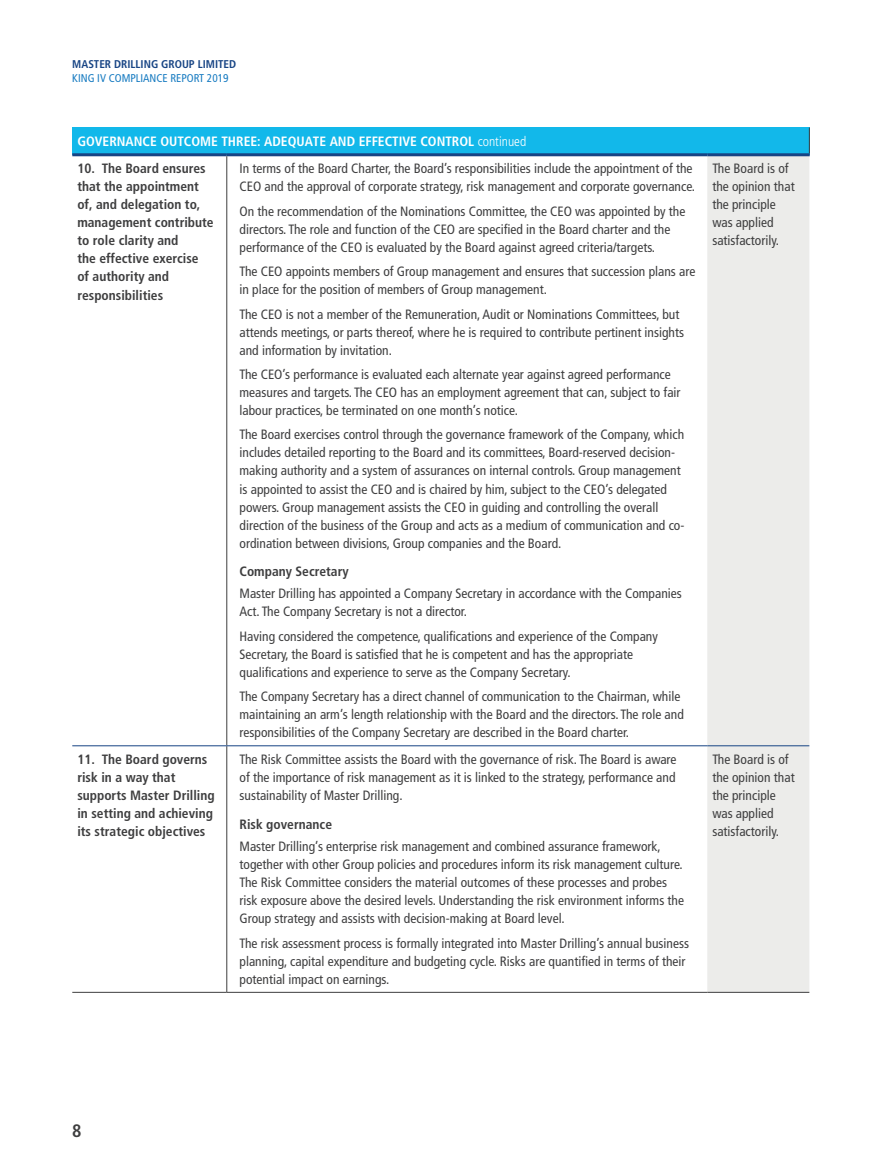
<style>
.page{position:relative;width:893px;height:1170px;background:#fff}
.page>*{position:absolute;margin:0;border:0;box-sizing:border-box;transform-origin:0 0}
.t1{font:700 condensed 18px "Frutiger LT Std";color:#3e3e3f}
._2019_body_9pt_aj{font:condensed 13.5px/18px "Frutiger LT Std";color:#3e3e3f}
._2019_body_9pt_aj-2{font:700 condensed 13.5px/18px "Frutiger LT Std";color:#3e3e3f}
._2019_body_9pt_aj-3{font:700 condensed 13.5px "Frutiger LT Std";color:#fff}
._2018_Body_bold{font:700 condensed 13.5px "Frutiger LT Std";color:#3e3e3f}
.t2{font:700 condensed 11.25px "Frutiger LT Std";color:#174484}
.t3{font:condensed 11.25px "Frutiger LT Std";color:#177bc1}
.s1{font-weight:300}
</style>
<div class="page">
<div style="left:72px;top:128px;width:737px;height:27px;background:#12b8ea"></div>
<div style="left:707px;top:156px;width:102px;height:835px;background:#ececea"></div>
<hr style="left:72px;top:153px;width:155px;height:3px;background:#174484">
<hr style="left:227px;top:153px;width:480px;height:3px;background:#174484">
<hr style="left:707px;top:153px;width:103px;height:3px;background:#174484">
<svg style="left:809px;top:128px;width:1px;height:25px"></svg>
<hr style="left:226px;top:156px;width:1px;height:589px;background:#3e3e3f">
<hr style="left:226px;top:746px;width:1px;height:245px;background:#3e3e3f">
<hr style="left:72px;top:991px;width:155px;height:1px;background:#3e3e3f">
<hr style="left:227px;top:991px;width:480px;height:1px;background:#3e3e3f">
<hr style="left:707px;top:991px;width:102px;height:1px;background:#3e3e3f">
<hr style="left:72px;top:745px;width:155px;height:1px;background:#174484">
<hr style="left:227px;top:745px;width:480px;height:1px;background:#174484">
<hr style="left:707px;top:745px;width:102px;height:1px;background:#174484">
<p class="t2" style="left:72px;top:57px;width:165px">MASTER DRILLING GROUP LIMITED</p>
<p class="t3" style="left:72px;top:71px;width:158px">KING IV COMPLIANCE REPORT 2019</p>
<p class="_2019_body_9pt_aj-3" style="left:77px;top:133px;width:450px">GOVERNANCE OUTCOME THREE: ADEQUATE AND EFFECTIVE CONTROL <span class="s1">continued</span></p>
<p class="_2019_body_9pt_aj-2" style="left:77px;top:160px;width:138px">10. The Board ensures that the appointment of, and delegation to, management contribute to role clarity and<br>the effective exercise of authority and responsibilities</p>
<p class="_2019_body_9pt_aj" style="left:240px;top:160px;width:457px">In terms of the Board Charter, the Board’s responsibilities include the appointment of the<br>CEO and the approval of corporate strategy, risk management and corporate governance.</p>
<p class="_2019_body_9pt_aj" style="left:240px;top:202px;width:447px">On the recommendation of the Nominations Committee, the CEO was appointed by the directors. The role and function of the CEO are specified in the Board charter and the performance of the CEO is evaluated by the Board against agreed criteria/targets.</p>
<p class="_2019_body_9pt_aj" style="left:240px;top:262px;width:457px">The CEO appoints members of Group management and ensures that succession plans are in place for the position of members of Group management.</p>
<p class="_2019_body_9pt_aj" style="left:240px;top:305px;width:446px">The CEO is not a member of the Remuneration, Audit or Nominations Committees, but attends meetings, or parts thereof, where he is required to contribute pertinent insights and information by invitation.</p>
<p class="_2019_body_9pt_aj" style="left:240px;top:365px;width:443px">The CEO’s performance is evaluated each alternate year against agreed performance measures and targets. The CEO has an employment agreement that can, subject to fair labour practices, be terminated on one month’s notice.</p>
<p class="_2019_body_9pt_aj" style="left:240px;top:426px;width:446px">The Board exercises control through the governance framework of the Company, which includes detailed reporting to the Board and its committees, Board-reserved decision&shy;making authority and a system of assurances on internal controls. Group management is appointed to assist the CEO and is chaired by him, subject to the CEO’s delegated powers. Group management assists the CEO in guiding and controlling the overall direction of the business of the Group and acts as a medium of communication and co&shy;ordination between divisions, Group companies and the Board.</p>
<p class="_2018_Body_bold" style="left:240px;top:563px;width:111px">Company Secretary</p>
<p class="_2019_body_9pt_aj" style="left:240px;top:585px;width:444px">Master Drilling has appointed a Company Secretary in accordance with the Companies<br>Act. The Company Secretary is not a director.</p>
<p class="_2019_body_9pt_aj" style="left:240px;top:627px;width:420px">Having considered the competence, qualifications and experience of the Company<br>Secretary, the Board is satisfied that he is competent and has the appropriate qualifications and experience to serve as the Company Secretary.</p>
<p class="_2019_body_9pt_aj" style="left:240px;top:687px;width:446px">The Company Secretary has a direct channel of communication to the Chairman, while maintaining an arm’s length relationship with the Board and the directors. The role and responsibilities of the Company Secretary are described in the Board charter.</p>
<p class="_2019_body_9pt_aj-2" style="left:77px;top:750px;width:139px">11. The Board governs risk in a way that supports Master Drilling in setting and achieving its strategic objectives</p>
<p class="_2019_body_9pt_aj" style="left:240px;top:750px;width:439px;text-align:justify">The Risk Committee assists the Board with the governance of risk. The Board is aware of the importance of risk management as it is linked to the strategy, performance and sustainability of Master Drilling.</p>
<p class="_2018_Body_bold" style="left:240px;top:816px;width:94px">Risk governance</p>
<p class="_2019_body_9pt_aj" style="left:240px;top:837px;width:446px">Master Drilling’s enterprise risk management and combined assurance framework, together with other Group policies and procedures inform its risk management culture.<br>The Risk Committee considers the material outcomes of these processes and probes risk exposure above the desired levels. Understanding the risk environment informs the Group strategy and assists with decision-making at Board level.</p>
<p class="_2019_body_9pt_aj" style="left:240px;top:934px;width:451px">The risk assessment process is formally integrated into Master Drilling’s annual business planning, capital expenditure and budgeting cycle. Risks are quantified in terms of their potential impact on earnings.</p>
<p class="_2019_body_9pt_aj" style="left:712px;top:160px;width:84px">The Board is of the opinion that the principle was applied satisfactorily.</p>
<p class="_2019_body_9pt_aj" style="left:712px;top:750px;width:84px">The Board is of the opinion that the principle was applied satisfactorily.</p>
<h1 class="t1" style="left:72px;top:1119px;width:11px">8</h1>
</div>
